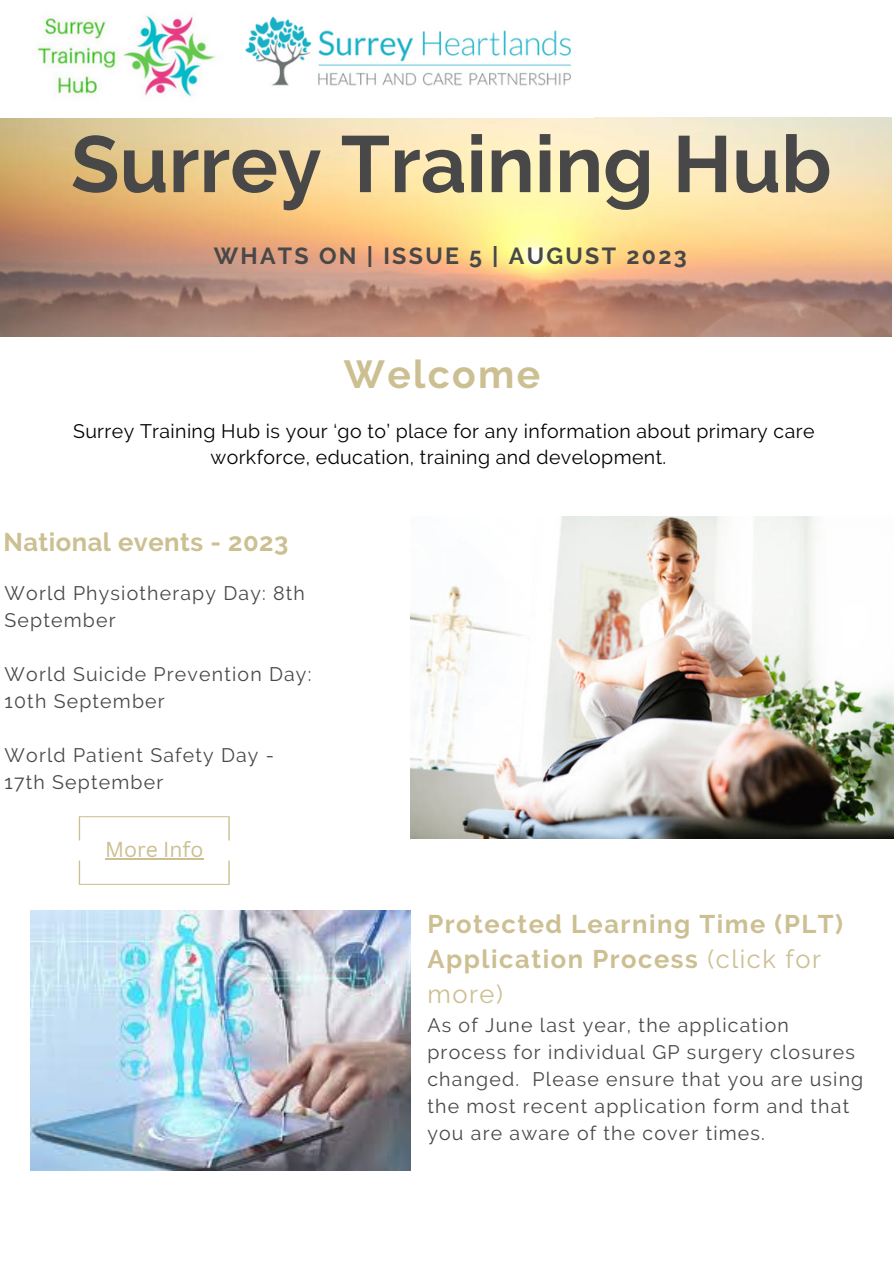
<style>
.page{position:relative;width:894px;height:1264px;background:#fff}
.page>*{position:absolute;margin:0;border:0;box-sizing:border-box;transform-origin:0 0}
.t1{font:700 79.5px "Raleway";color:#484848}
.t2{font:700 39px "Raleway";letter-spacing:.06em;color:#ccbf92}
.t3{font:700 25.5px/35px "Raleway";letter-spacing:.06em;color:#ccbf92}
.t4{font:700 25.5px "Raleway";letter-spacing:.02em;color:#ccbf92}
.t5{font:700 23.25px "Raleway";letter-spacing:.1em;color:#484848}
.t6{font:21px "Canva Sans";color:#ccbf92}
.t7{font:19.5px/27px "Raleway";letter-spacing:.06em;color:#484848}
.t8{font:19.5px/26px "Raleway";letter-spacing:.02em;color:#000;text-align:center}
.s1{font-weight:400}
</style>
<div class="page">
<img style="left:0;top:117px;width:890px;height:220px">
<img style="left:37px;top:14px;width:534px;height:83px">
<img style="left:31px;top:910px;width:379px;height:260px">
<svg style="left:79px;top:816px;width:151px;height:24px"></svg>
<svg style="left:79px;top:860px;width:151px;height:24px"></svg>
<hr style="left:105px;top:858px;width:98px;height:1px;background:#ccbf92">
<img style="left:410px;top:516px;width:483px;height:322px">
<p class="t1" style="left:71px;top:117px;width:762px">Surrey Training Hub</p>
<p class="t5" style="left:214px;top:242px;width:474px">WHATS ON | ISSUE 5 | AUGUST 2023</p>
<p class="t2" style="left:344px;top:351px;width:198px">Welcome</p>
<p class="t8" style="left:73px;top:418px;width:742px">Surrey Training Hub is your ‘go to’ place for any information about primary care workforce, education, training and development.</p>
<p class="t4" style="left:3px;top:527px;width:286px">National events - 2023</p>
<p class="t7" style="left:5px;top:579px;width:302px">World Physiotherapy Day: 8th<br>September</p>
<p class="t7" style="left:5px;top:660px;width:308px">World Suicide Prevention Day:<br>10th September</p>
<p class="t7" style="left:5px;top:741px;width:271px">World Patient Safety Day -</p>
<p class="t7" style="left:5px;top:768px;width:160px">17th September</p>
<p class="t6" style="left:105px;top:835px;width:100px">More Info</p>
<p class="t3" style="left:427px;top:906px;width:417px">Protected Learning Time (PLT)<br>Application Process <span class="s1">(click for more)</span></p>
<p class="t7" style="left:427px;top:1011px;width:437px">As of June last year, the application process for individual GP surgery closures changed. Please ensure that you are using the most recent application form and that you are aware of the cover times.</p>
</div>
